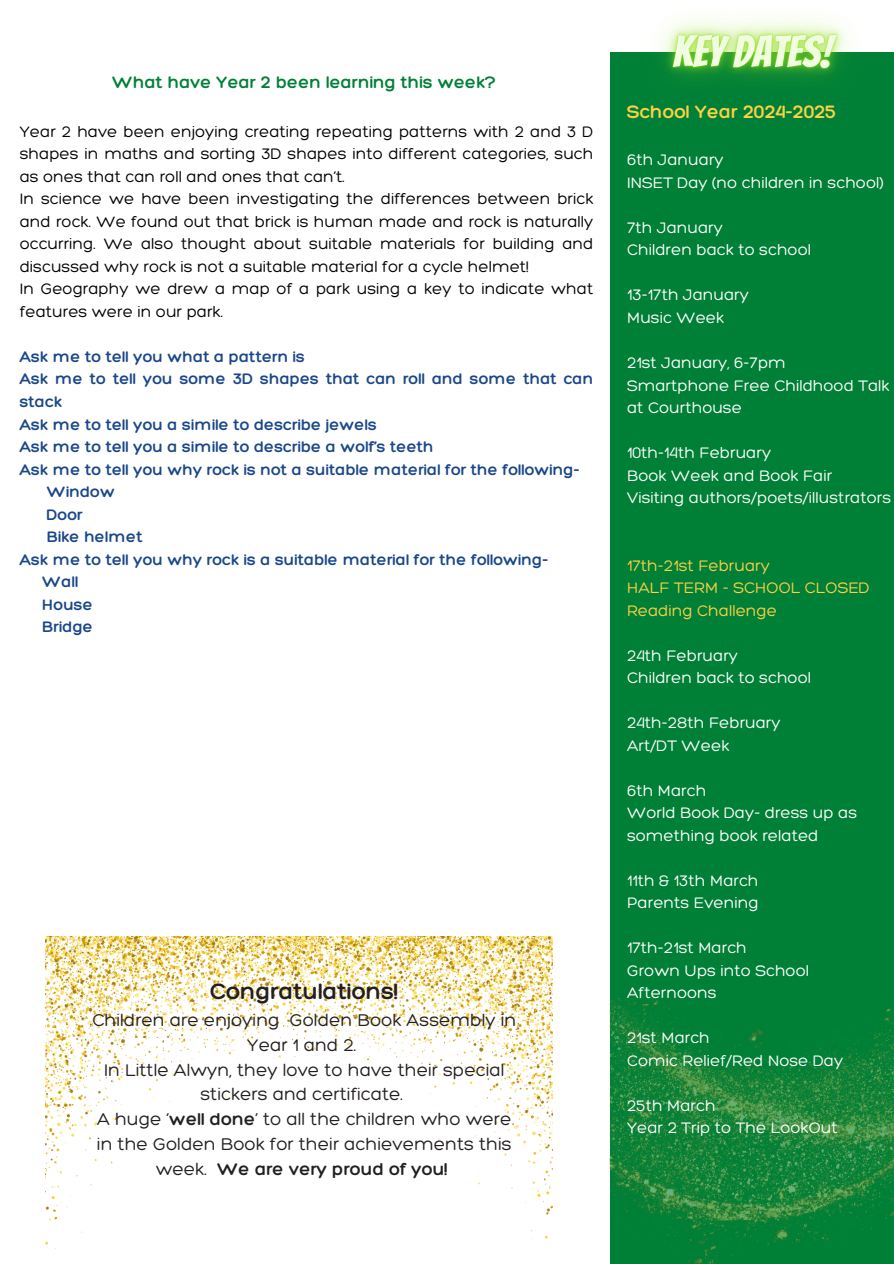
<style>
.page{position:relative;width:894px;height:1264px;background:#fff}
.page>*{position:absolute;margin:0;border:0;box-sizing:border-box;transform-origin:0 0}
.t1{font:300 24px "Hero";color:#231f20}
.t2{font:300 19.5px "Hero";color:#fcd145}
.t3{font:300 18.45px/24.8px "Hero";color:#231f20;text-align:center}
.t4{font:300 18px "Hero";color:#008037}
.t5{font:300 16.5px/22.5px "Hero";color:#fff}
.t6{font:300 16.5px/22.5px "Hero";color:#000;text-align:justify}
.t7{font:300 16.5px/22.5px "Hero";color:#1a4789}
.t8{font:300 16.5px "Hero";color:#fcd145}
.s1{font-style:inherit}
</style>
<div class="page">
<div style="left:609px;top:52px;width:284px;height:1211px;background:#008037"></div>
<img style="left:609px;top:998px;width:284px;height:265px">
<img style="left:45px;top:936px;width:507px;height:313px">
<img style="left:659px;top:18px;width:189px;height:61px">
<h2 class="t4" style="left:112px;top:71px;width:385px">What have Year 2 been learning this week?</h2>
<p class="t6" style="left:20px;top:120px;width:575px">Year 2 have been enjoying creating repeating patterns with 2 and 3 D shapes in maths and sorting 3D shapes into different categories, such as ones that can roll and ones that can’t.</p>
<p class="t6" style="left:20px;top:187px;width:575px">In science we have been investigating the differences between brick and rock. We found out that brick is human made and rock is naturally occurring. We also thought about suitable materials for building and discussed why rock is not a suitable material for a cycle helmet!</p>
<p class="t6" style="left:20px;top:277px;width:575px">In Geography we drew a map of a park using a key to indicate what features were in our park.</p>
<p class="t7" style="left:20px;top:345px;width:287px">Ask me to tell you what a pattern is</p>
<p class="t7" style="left:20px;top:367px;width:575px">Ask me to tell you some 3D shapes that can roll and some that can stack</p>
<p class="t7" style="left:20px;top:412px;width:358px">Ask me to tell you a simile to describe jewels</p>
<p class="t7" style="left:20px;top:435px;width:415px">Ask me to tell you a simile to describe a wolf’s teeth</p>
<p class="t7" style="left:20px;top:457px;width:561px">Ask me to tell you why rock is not a suitable material for the following-</p>
<p class="t7" style="left:47px;top:480px;width:70px">Window</p>
<p class="t7" style="left:47px;top:502px;width:37px">Door</p>
<p class="t7" style="left:47px;top:525px;width:97px">Bike helmet</p>
<p class="t7" style="left:20px;top:547px;width:530px">Ask me to tell you why rock is a suitable material for the following-</p>
<p class="t7" style="left:42px;top:570px;width:38px">Wall</p>
<p class="t7" style="left:42px;top:592px;width:52px">House</p>
<p class="t7" style="left:42px;top:615px;width:52px">Bridge</p>
<p class="t1" style="left:210px;top:976px;width:190px">Congratulations!</p>
<p class="t3" style="left:92px;top:1007px;width:425px">Children are enjoying Golden Book Assembly in Year 1 and 2.<br>In Little Alwyn, they love to have their special stickers and certificate.<br>A huge ‘<span class="s1">well done</span>’ to all the children who were in the Golden Book for their achievements this week. <span class="s1">We are very proud of you!</span></p>
<p class="t2" style="left:627px;top:100px;width:211px">School Year 2024-2025</p>
<h2 class="t5" style="left:627px;top:148px;width:98px">6th January</h2>
<p class="t5" style="left:627px;top:171px;width:258px">INSET Day (no children in school)</p>
<h2 class="t5" style="left:627px;top:216px;width:97px">7th January</h2>
<p class="t5" style="left:627px;top:238px;width:185px">Children back to school</p>
<p class="t5" style="left:627px;top:283px;width:123px">13-17th January</p>
<p class="t5" style="left:627px;top:306px;width:99px">Music Week</p>
<p class="t5" style="left:627px;top:351px;width:160px">21st January, 6-7pm</p>
<p class="t5" style="left:627px;top:373px;width:264px">Smartphone Free Childhood Talk at Courthouse</p>
<p class="t5" style="left:627px;top:441px;width:146px">10th-14th February</p>
<p class="t5" style="left:627px;top:463px;width:207px">Book Week and Book Fair</p>
<p class="t5" style="left:627px;top:486px;width:265px">Visiting authors/poets/illustrators</p>
<p class="t8" style="left:627px;top:555px;width:144px">17th-21st February</p>
<p class="t8" style="left:627px;top:577px;width:244px">HALF TERM - SCHOOL CLOSED</p>
<p class="t8" style="left:627px;top:600px;width:151px">Reading Challenge</p>
<p class="t5" style="left:627px;top:643px;width:112px">24th February</p>
<p class="t5" style="left:627px;top:666px;width:185px">Children back to school</p>
<p class="t5" style="left:627px;top:711px;width:155px">24th-28th February</p>
<p class="t5" style="left:627px;top:733px;width:104px">Art/DT Week</p>
<p class="t5" style="left:627px;top:778px;width:81px">6th March</p>
<p class="t5" style="left:627px;top:801px;width:232px">World Book Day- dress up as something book related</p>
<p class="t5" style="left:627px;top:868px;width:133px">11th &amp; 13th March</p>
<p class="t5" style="left:627px;top:891px;width:133px">Parents Evening</p>
<p class="t5" style="left:627px;top:936px;width:121px">17th-21st March</p>
<p class="t5" style="left:627px;top:958px;width:183px">Grown Ups into School<br>Afternoons</p>
<p class="t5" style="left:627px;top:1026px;width:84px">21st March</p>
<p class="t5" style="left:627px;top:1048px;width:217px">Comic Relief/Red Nose Day</p>
<p class="t5" style="left:627px;top:1093px;width:90px">25th March</p>
<p class="t5" style="left:627px;top:1116px;width:212px">Year 2 Trip to The LookOut</p>
</div>
